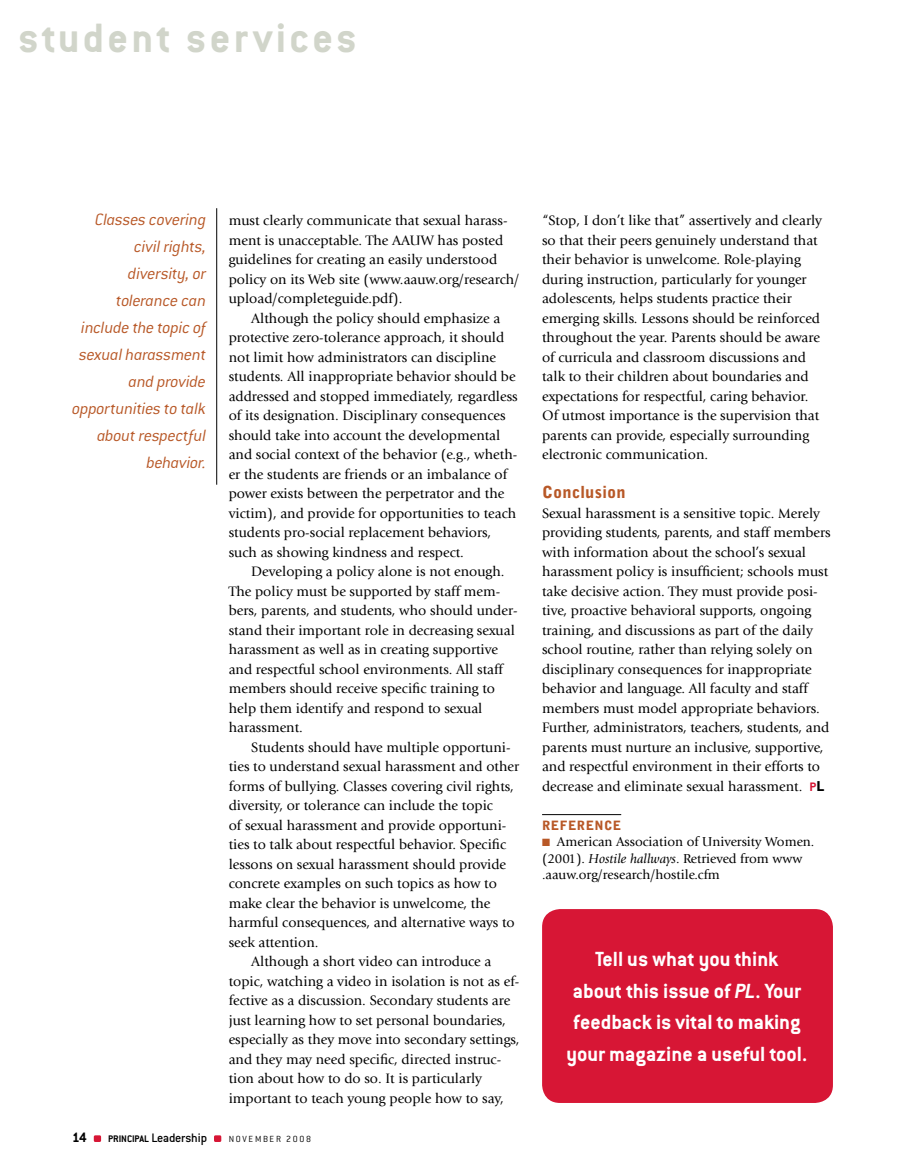
<style>
.page{position:relative;width:905px;height:1175px;background:#fff}
.page>*{position:absolute;margin:0;border:0;box-sizing:border-box;transform-origin:0 0}
.t1{font:700 45px "Conduit ITC";letter-spacing:.075em;color:#d1d5ca}
.t2{font:700 22.5px/31.5px "Conduit ITC";color:#fff;text-align:center}
.t3{font:italic 300 18px/27px "Conduit ITC";letter-spacing:-.015em;color:#b85827;text-align:right}
.t4{font:900 16.5px "Bell Gothic";color:#b85827}
.t5{font:700 15px "Conduit ITC";color:#000}
.t6{font:14.25px/19.5px "Giovanni LT";color:#000}
.t7{font:13.5px/16.5px "Giovanni LT";color:#000}
.t8{font:500 13.5px "Conduit ITC";letter-spacing:-.015em;color:#000}
.t9{font:900 12.75px "Bell Gothic";letter-spacing:.025em;color:#b85827}
.t10{font:300 9.75px "Conduit ITC";letter-spacing:.18em;color:#000}
.s1{font-weight:700;font-size:10.5px}
.s2{font-family:"Conduit ITC";font-weight:700;font-size:13.5px;color:#d71635}
.s3{font-family:"Bell Gothic";font-weight:900;font-size:13.5px}
.s4{color:#b85827}
.s5{font-style:italic}
</style>
<div class="page">
<div style="left:214px;top:1135px;width:7px;height:7px;background:#d71635;border-radius:2px"></div>
<div style="left:94px;top:1135px;width:7px;height:7px;background:#d71635;border-radius:2px"></div>
<hr style="left:542px;top:814px;width:79px;height:1px;background:#000">
<hr style="left:216px;top:208px;width:1px;height:276px;background:#000">
<div style="left:542px;top:909px;width:291px;height:193px;background:#d71635;border-radius:18px"></div>
<h1 class="t1" style="left:18px;top:12px;width:340px">student services</h1>
<p class="t3" style="left:72px;top:206px;width:135px">Classes covering civil rights, diversity, or tolerance can include the topic of sexual harassment and provide opportunities to talk about respectful behavior.</p>
<p class="t6" style="left:229px;top:211px;width:292px">must clearly communicate that sexual harass&shy;ment is unacceptable. The AAUW has posted guidelines for creating an easily understood policy on its Web site (www.aauw.org/research/ upload/completeguide.pdf).</p>
<p class="t6" style="left:229px;top:308px;width:290px;text-indent:23px">Although the policy should emphasize a protective zero-tolerance approach, it should not limit how administrators can discipline students. All inappropriate behavior should be addressed and stopped immediately, regardless of its designation. Disciplinary consequences should take into account the developmental and social context of the behavior (e.g., wheth&shy;er the students are friends or an imbalance of power exists between the perpetrator and the victim), and provide for opportunities to teach students pro-social replacement behaviors, such as showing kindness and respect.</p>
<p class="t6" style="left:229px;top:562px;width:290px;text-indent:23px">Developing a policy alone is not enough.<br>The policy must be supported by staff mem&shy;bers, parents, and students, who should under&shy;stand their important role in decreasing sexual harassment as well as in creating supportive and respectful school environments. All staff members should receive specific training to help them identify and respond to sexual harassment.</p>
<p class="t6" style="left:251px;top:737px;width:261px">Students should have multiple opportuni-</p>
<p class="t6" style="left:229px;top:757px;width:292px">ties to understand sexual harassment and other</p>
<p class="t6" style="left:229px;top:776px;width:286px">forms of bullying. Classes covering civil rights,</p>
<p class="t6" style="left:229px;top:796px;width:266px">diversity, or tolerance can include the topic</p>
<p class="t6" style="left:229px;top:815px;width:279px">of sexual harassment and provide opportuni-</p>
<p class="t6" style="left:229px;top:835px;width:279px">ties to talk about respectful behavior. Specific</p>
<p class="t6" style="left:229px;top:854px;width:279px">lessons on sexual harassment should provide</p>
<p class="t6" style="left:229px;top:874px;width:270px">concrete examples on such topics as how to</p>
<p class="t6" style="left:229px;top:893px;width:263px">make clear the behavior is unwelcome, the</p>
<p class="t6" style="left:229px;top:913px;width:287px">harmful consequences, and alternative ways to</p>
<p class="t6" style="left:229px;top:932px;width:91px">seek attention.</p>
<p class="t6" style="left:251px;top:952px;width:242px">Although a short video can introduce a</p>
<p class="t6" style="left:229px;top:971px;width:292px">topic, watching a video in isolation is not as ef-</p>
<p class="t6" style="left:229px;top:990px;width:283px">fective as a discussion. Secondary students are</p>
<p class="t6" style="left:229px;top:1010px;width:279px">just learning how to set personal boundaries,</p>
<p class="t6" style="left:229px;top:1029px;width:292px">especially as they move into secondary settings,</p>
<p class="t6" style="left:229px;top:1049px;width:274px">and they may need specific, directed instruc-</p>
<p class="t6" style="left:229px;top:1068px;width:255px">tion about how to do so. It is particularly</p>
<p class="t6" style="left:229px;top:1088px;width:276px">important to teach young people how to say,</p>
<p class="t5" style="left:72px;top:1128px;width:16px">14</p>
<p class="t8" style="left:108px;top:1130px;width:100px"><span class="s1">Principal</span> Leadership</p>
<p class="t10" style="left:229px;top:1133px;width:84px">N OVEM BER 2008</p>
<p class="t6" style="left:542px;top:211px;width:281px">“Stop, I don’t like that” assertively and clearly so that their peers genuinely understand that their behavior is unwelcome. Role-playing during instruction, particularly for younger adolescents, helps students practice their emerging skills. Lessons should be reinforced throughout the year. Parents should be aware of curricula and classroom discussions and talk to their children about boundaries and expectations for respectful, caring behavior.<br>Of utmost importance is the supervision that parents can provide, especially surrounding electronic communication.</p>
<p class="t4" style="left:542px;top:482px;width:85px">Conclusion</p>
<p class="t6" style="left:542px;top:503px;width:290px">Sexual harassment is a sensitive topic. Merely providing students, parents, and staff members with information about the school’s sexual harassment policy is insufficient; schools must take decisive action. They must provide posi&shy;tive, proactive behavioral supports, ongoing training, and discussions as part of the daily school routine, rather than relying solely on disciplinary consequences for inappropriate behavior and language. All faculty and staff members must model appropriate behaviors.<br>Further, administrators, teachers, students, and parents must nurture an inclusive, supportive, and respectful environment in their efforts to decrease and eliminate sexual harassment. <span class="s2">P</span><span class="s3">L</span></p>
<p class="t9" style="left:542px;top:817px;width:81px">Reference</p>
<p class="t7" style="left:542px;top:833px;width:274px"><span class="s4">■</span> American Association of University Women. (2001). <span class="s5">Hostile hallways</span>. Retrieved from www .aauw.org/research/hostile.cfm</p>
<h2 class="t2" style="left:566px;top:943px;width:242px">Tell us what you think<br>about this issue of <span class="s5">PL</span>. Your feedback is vital to making your magazine a useful tool.</h2>
</div>
